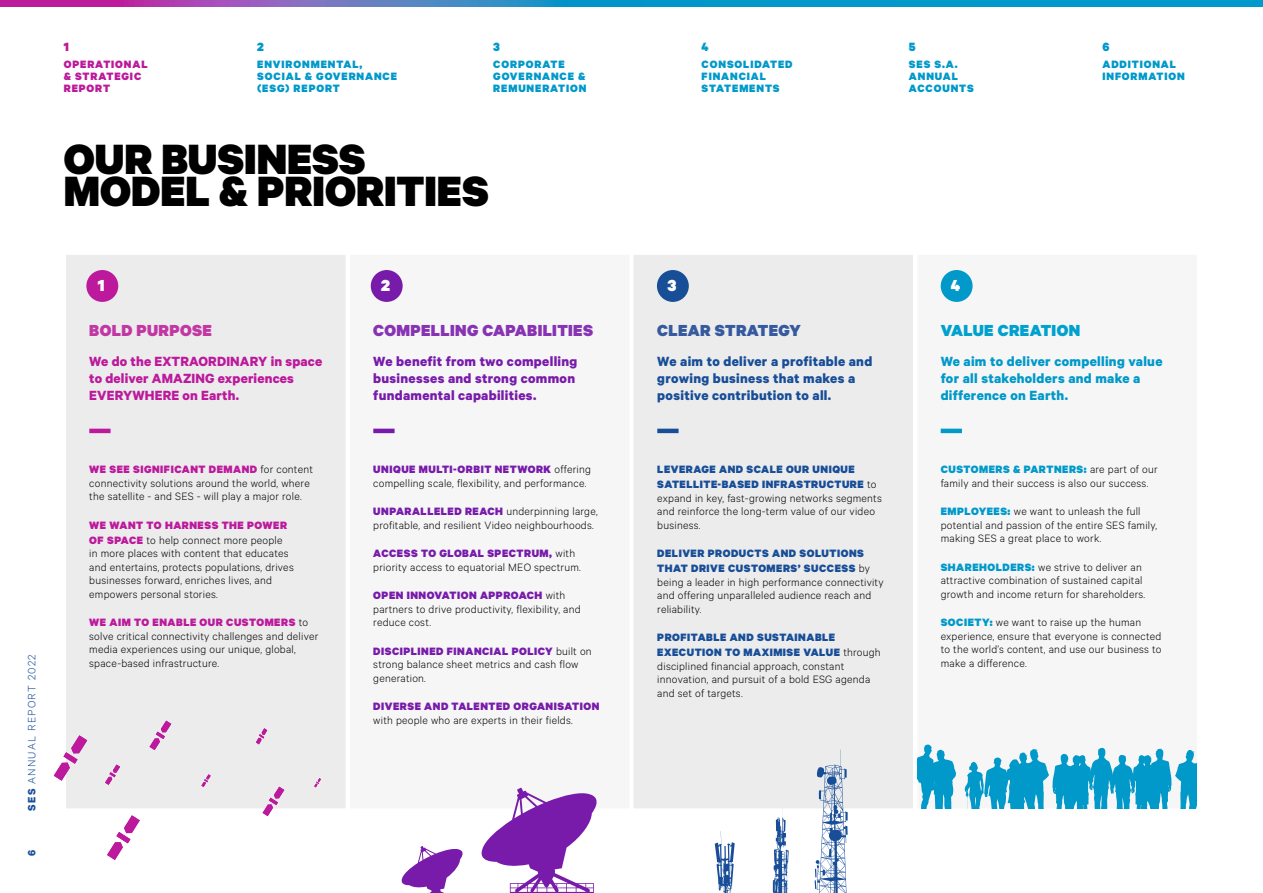
<style>
.page{position:relative;width:1263px;height:893px;background:#fff}
.page>*{position:absolute;margin:0;border:0;box-sizing:border-box;transform-origin:0 0}
.t1{font:900 47.7px "Calibre";color:#000}
.t2{font:900 18px "Calibre";letter-spacing:.02em;color:#8733b4}
.t3{font:900 18px "Calibre";letter-spacing:.02em;color:#365a9f}
.t4{font:900 18px "Calibre";letter-spacing:.02em;color:#00a1cf}
.t5{font:900 18px "Calibre";letter-spacing:.02em;color:#c237a4}
.t6{font:900 18px "Calibre";color:#fff}
.t7{font:700 15px/17.2px "Calibre";letter-spacing:.02em;color:#184e98}
.t8{font:700 15px/17.2px "Calibre";letter-spacing:.02em;color:#781bab}
.t9{font:700 15px/17.2px "Calibre";letter-spacing:.02em;color:#0099ca}
.t10{font:700 15px/17.2px "Calibre";letter-spacing:.01em;color:#bc199c}
.t11{font:900 13.5px "Calibre";color:#0099ca}
.t12{font:900 13.5px "Calibre";color:#bc199c}
.t13{font:300 12px/13.5px "Calibre";letter-spacing:.02em;color:#000}
.t14{font:900 12px/15px "Calibre";letter-spacing:.045em;color:#184e98}
.t15{font:900 12px/12px "Calibre";letter-spacing:.075em;color:#0099ca}
.t16{font:900 12px/15px "Calibre";letter-spacing:.045em;color:#bc199c}
.t17{font:900 12px "Calibre";letter-spacing:.045em;color:#781bab}
.t18{font:900 12px/12px "Calibre";letter-spacing:.065em;color:#bc199c}
.t19{font:300 12px "Calibre";letter-spacing:.1em;color:#184e98}
.t20{font:700 12px "Calibre";color:#184e98}
.s1{font-weight:700}
.s2{font-weight:900;color:#bc199c}
.s3{font-weight:300;color:#000}
.s4{font-weight:900;color:#781bab}
.s5{font-weight:900;color:#0099ca}
</style>
<div class="page">
<div style="left:64px;top:253px;width:284px;height:558px;background:#ececec;border:2px solid #fff"></div>
<div style="left:631px;top:253px;width:284px;height:558px;background:#ececec;border:2px solid #fff"></div>
<div style="left:348px;top:253px;width:284px;height:558px;background:#f6f6f6"></div>
<div style="left:915px;top:253px;width:284px;height:558px;background:#f6f6f6"></div>
<svg style="left:0;top:0;width:1263px;height:6px;background:#397dc1"></svg>
<svg style="left:54px;top:735px;width:33px;height:46px"></svg>
<svg style="left:150px;top:721px;width:21px;height:29px"></svg>
<svg style="left:201px;top:774px;width:10px;height:13px"></svg>
<svg style="left:314px;top:778px;width:7px;height:9px"></svg>
<svg style="left:263px;top:787px;width:21px;height:29px"></svg>
<svg style="left:105px;top:764px;width:15px;height:21px"></svg>
<svg style="left:256px;top:728px;width:11px;height:16px"></svg>
<svg style="left:107px;top:815px;width:33px;height:45px"></svg>
<svg style="left:812px;top:750px;width:41px;height:143px"></svg>
<svg style="left:773px;top:808px;width:16px;height:85px"></svg>
<svg style="left:714px;top:831px;width:21px;height:62px"></svg>
<hr style="left:89px;top:429px;width:22px;height:4px;background:#bc199c">
<hr style="left:373px;top:429px;width:22px;height:4px;background:#781bab">
<hr style="left:657px;top:429px;width:21px;height:4px;background:#184e98">
<hr style="left:941px;top:429px;width:21px;height:4px;background:#0099ca">
<div style="left:86px;top:270px;width:32px;height:32px;background:#bc199c;border-radius:50%"></div>
<div style="left:371px;top:270px;width:32px;height:32px;background:#781bab;border-radius:50%"></div>
<div style="left:657px;top:270px;width:32px;height:32px;background:#184e98;border-radius:50%"></div>
<div style="left:941px;top:270px;width:31px;height:32px;background:#0099ca;border-radius:50%"></div>
<svg style="left:917px;top:745px;width:280px;height:63px"></svg>
<svg style="left:481px;top:788px;width:117px;height:105px"></svg>
<svg style="left:401px;top:846px;width:62px;height:47px"></svg>
<p class="t12" style="left:64px;top:38px;width:7px">1</p>
<p class="t18" style="left:64px;top:58px;width:85px">OPERATIONAL &amp; STRATEGIC<br>REPORT</p>
<p class="t11" style="left:257px;top:38px;width:8px">2</p>
<p class="t15" style="left:257px;top:58px;width:141px">ENVIRONMENTAL,<br>SOCIAL &amp; GOVERNANCE (ESG) REPORT</p>
<p class="t11" style="left:493px;top:38px;width:8px">3</p>
<p class="t15" style="left:493px;top:58px;width:95px">CORPORATE<br>GOVERNANCE &amp;<br>REMUNERATION</p>
<h1 class="t1" style="left:64px;top:129px;width:303px">OUR BUSINESS</h1>
<h1 class="t1" style="left:64px;top:161px;width:426px">MODEL &amp; PRIORITIES</h1>
<p class="t11" style="left:702px;top:38px;width:9px">4</p>
<p class="t15" style="left:702px;top:58px;width:92px">CONSOLIDATED<br>FINANCIAL<br>STATEMENTS</p>
<p class="t11" style="left:909px;top:38px;width:8px">5</p>
<p class="t15" style="left:909px;top:58px;width:66px">SES S.A.<br>ANNUAL<br>ACCOUNTS</p>
<p class="t11" style="left:1102px;top:38px;width:9px">6</p>
<p class="t15" style="left:1102px;top:58px;width:84px">ADDITIONAL<br>INFORMATION</p>
<p class="t19" style="left:25px;top:811px;width:158px;rotate:-90deg"><span class="s1">SES</span> ANNUAL REPORT 2022</p>
<p class="t20" style="left:24px;top:856px;width:8px;rotate:-90deg">6</p>
<h2 class="t6" style="left:98px;top:275px;width:9px">1</h2>
<h2 class="t6" style="left:381px;top:275px;width:11px">2</h2>
<h2 class="t6" style="left:667px;top:275px;width:10px">3</h2>
<h2 class="t6" style="left:951px;top:275px;width:11px">4</h2>
<h2 class="t5" style="left:89px;top:319px;width:124px">BOLD PURPOSE</h2>
<h2 class="t2" style="left:373px;top:319px;width:221px">COMPELLING CAPABILITIES</h2>
<h2 class="t3" style="left:657px;top:319px;width:145px">CLEAR STRATEGY</h2>
<h2 class="t4" style="left:941px;top:319px;width:141px">VALUE CREATION</h2>
<p class="t10" style="left:89px;top:352px;width:234px">We do the EXTRAORDINARY in space to deliver AMAZING experiences<br>EVERYWHERE on Earth.</p>
<p class="t8" style="left:373px;top:352px;width:206px">We benefit from two compelling businesses and strong common fundamental capabilities.</p>
<p class="t7" style="left:657px;top:352px;width:216px">We aim to deliver a profitable and growing business that makes a positive contribution to all.</p>
<p class="t9" style="left:941px;top:352px;width:223px">We aim to deliver compelling value for all stakeholders and make a difference on Earth.</p>
<p class="t13" style="left:89px;top:462px;width:225px"><span class="s2">WE SEE SIGNIFICANT DEMAND</span> for content connectivity solutions around the world, where the satellite - and SES - will play a major role.</p>
<p class="t16" style="left:89px;top:517px;width:199px">WE WANT TO HARNESS THE POWER<br>OF SPACE <span class="s3">to help connect more people</span></p>
<p class="t13" style="left:89px;top:546px;width:206px">in more places with content that educates and entertains, protects populations, drives businesses forward, enriches lives, and empowers personal stories.</p>
<p class="t13" style="left:89px;top:615px;width:231px"><span class="s2">WE AIM TO ENABLE OUR CUSTOMERS</span> to solve critical connectivity challenges and deliver media experiences using our unique, global, space-based infrastructure.</p>
<p class="t13" style="left:373px;top:462px;width:219px"><span class="s4">UNIQUE MULTI-ORBIT NETWORK</span> offering compelling scale, flexibility, and performance.</p>
<p class="t13" style="left:373px;top:504px;width:226px"><span class="s4">UNPARALLELED REACH</span> underpinning large, profitable, and resilient Video neighbourhoods.</p>
<p class="t13" style="left:373px;top:546px;width:209px"><span class="s4">ACCESS TO GLOBAL SPECTRUM,</span> with priority access to equatorial MEO spectrum.</p>
<p class="t13" style="left:373px;top:588px;width:209px"><span class="s4">OPEN INNOVATION APPROACH</span> with partners to drive productivity, flexibility, and reduce cost.</p>
<p class="t13" style="left:373px;top:644px;width:220px"><span class="s4">DISCIPLINED FINANCIAL POLICY</span> built on strong balance sheet metrics and cash flow generation.</p>
<p class="t17" style="left:373px;top:699px;width:228px">DIVERSE AND TALENTED ORGANISATION</p>
<p class="t13" style="left:373px;top:713px;width:201px">with people who are experts in their fields.</p>
<p class="t14" style="left:657px;top:461px;width:221px">LEVERAGE AND SCALE OUR UNIQUE<br>SATELLITE-BASED INFRASTRUCTURE <span class="s3">to</span></p>
<p class="t13" style="left:657px;top:491px;width:226px">expand in key, fast-growing networks segments and reinforce the long-term value of our video business.</p>
<p class="t14" style="left:657px;top:545px;width:214px">DELIVER PRODUCTS AND SOLUTIONS<br>THAT DRIVE CUSTOMERS’ SUCCESS <span class="s3">by</span></p>
<p class="t13" style="left:657px;top:575px;width:228px">being a leader in high performance connectivity and offering unparalleled audience reach and reliability.</p>
<p class="t14" style="left:657px;top:629px;width:225px">PROFITABLE AND SUSTAINABLE<br>EXECUTION TO MAXIMISE VALUE <span class="s3">through</span></p>
<p class="t13" style="left:657px;top:659px;width:215px">disciplined financial approach, constant innovation, and pursuit of a bold ESG agenda and set of targets.</p>
<p class="t13" style="left:941px;top:462px;width:218px"><span class="s5">CUSTOMERS &amp; PARTNERS:</span> are part of our family and their success is also our success.</p>
<p class="t13" style="left:941px;top:504px;width:218px"><span class="s5">EMPLOYEES:</span> we want to unleash the full potential and passion of the entire SES family, making SES a great place to work.</p>
<p class="t13" style="left:941px;top:560px;width:206px"><span class="s5">SHAREHOLDERS:</span> we strive to deliver an attractive combination of sustained capital growth and income return for shareholders.</p>
<p class="t13" style="left:941px;top:615px;width:222px"><span class="s5">SOCIETY:</span> we want to raise up the human experience, ensure that everyone is connected to the world’s content, and use our business to make a difference.</p>
</div>
